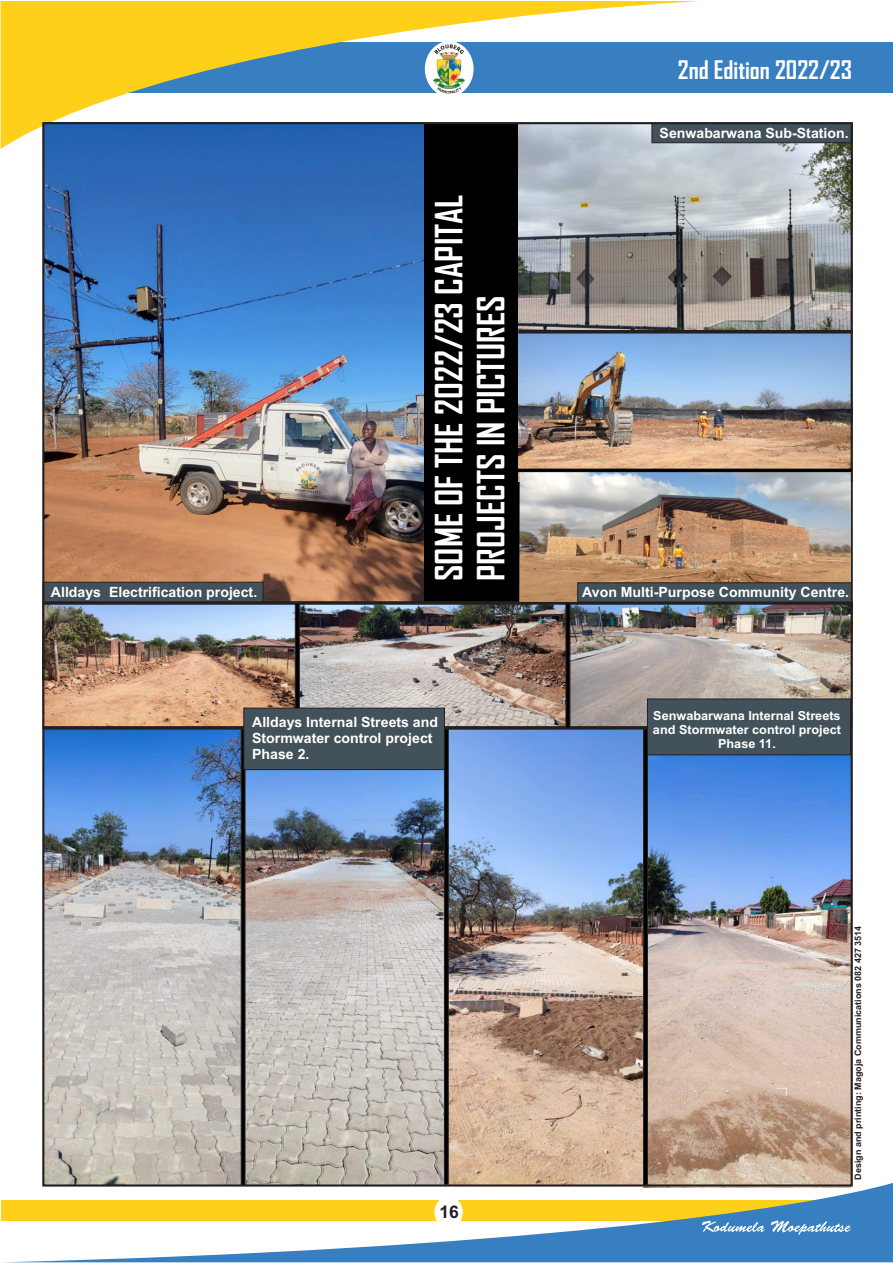
<style>
.page{position:relative;width:893px;height:1263px;background:#fff}
.page>*{position:absolute;margin:0;border:0;box-sizing:border-box;transform-origin:0 0}
.t1{font:700 36px/42px "Agency FB";color:#fff}
.t2{font:700 24.6px "Agency FB";color:#fff}
.t3{font:700 17.4px "Arial";color:#231f20}
.t4{font:700 14.1px/15.8px "Arial";color:#fff}
.t5{font:700 12.45px/14px "Arial";color:#fff;text-align:center}
.t6{font:700 9px "Arial";color:#231f20}
</style>
<div class="page">
<div style="left:423px;top:149px;width:97px;height:432px;background:#000"></div>
<img style="left:519px;top:144px;width:331px;height:186px">
<div style="left:106px;top:42px;width:786px;height:51px;background:#387fc2"></div>
<svg style="left:1px;top:1183px;width:892px;height:79px"></svg>
<div style="left:434px;top:1196px;width:29px;height:32px;background:#fff;border-radius:50%"></div>
<svg style="left:1px;top:1px;width:699px;height:148px"></svg>
<svg style="left:702px;top:1220px;width:149px;height:15px;background:#6a9fd1"></svg>
<img style="left:45px;top:125px;width:378px;height:456px">
<img style="left:518px;top:334px;width:332px;height:147px">
<svg style="left:518px;top:330px;width:332px;height:4px"></svg>
<svg style="left:651px;top:125px;width:199px;height:19px;background:#46545b"></svg>
<img style="left:520px;top:472px;width:331px;height:109px">
<svg style="left:517px;top:468px;width:335px;height:4px"></svg>
<img style="left:42px;top:581px;width:810px;height:605px">
<h2 class="t2" style="left:678px;top:60px;width:176px">2nd Edition 2022/23</h2>
<p class="t4" style="left:51px;top:585px;width:208px">Alldays Electrification project.</p>
<h1 class="t1" style="left:431px;top:581px;width:388px;rotate:-90deg">SOME OF THE 2022/23 CAPITAL<br>PROJECTS IN PICTURES</h1>
<p class="t4" style="left:660px;top:126px;width:191px">Senwabarwana Sub-Station.</p>
<p class="t4" style="left:582px;top:586px;width:268px">Avon Multi-Purpose Community Centre.</p>
<p class="t4" style="left:252px;top:716px;width:187px">Alldays Internal Streets and<br>Stormwater control project<br>Phase 2.</p>
<p class="t5" style="left:653px;top:710px;width:189px">Senwabarwana Internal Streets and Stormwater control project<br>Phase 11.</p>
<p class="t3" style="left:439px;top:1205px;width:21px">16</p>
<p class="t6" style="left:855px;top:1180px;width:256px;rotate:-90deg">Design and printing: Magoja Communications 082 427 3514</p>
</div>
